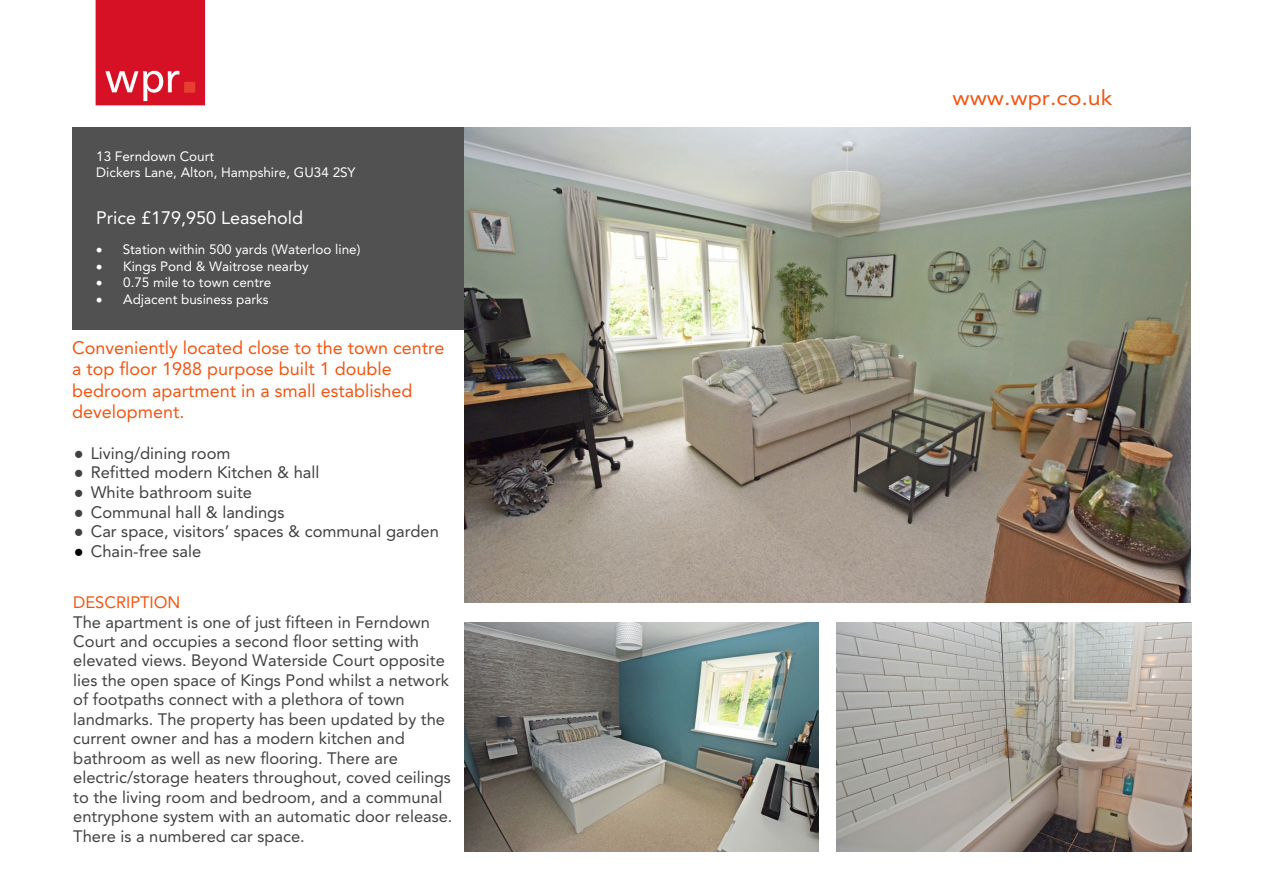
<style>
.page{position:relative;width:1263px;height:893px;background:#fff}
.page>*{position:absolute;margin:0;border:0;box-sizing:border-box;transform-origin:0 0}
.t1{font:21px "Avenir LT Std";color:#f25513;scale:1.11 1}
.t2{font:18px/21.1px "Avenir LT Std";color:#f25513}
.t3{font:18px "Avenir LT Std";color:#fff}
.t4{font:16.5px/19.5px "Avenir LT Std";color:#424242}
.t5{font:16.5px "Avenir LT Std";color:#404040}
.t6{font:16.5px "Avenir LT Std";color:#f25513}
.t7{font:13.5px/17px "Avenir LT Std";color:#fff}
.s1{font-family:"Times New Roman"}
.s2{font-family:"Times New Roman";color:#000}
</style>
<div class="page">
<img style="left:96px;top:0;width:109px;height:105px">
<div style="left:72px;top:127px;width:392px;height:203px;background:#515151"></div>
<img style="left:465px;top:128px;width:725px;height:475px">
<img style="left:465px;top:622px;width:354px;height:230px">
<img style="left:837px;top:622px;width:354px;height:230px">
<p class="t7" style="left:96px;top:149px;width:261px;line-height:15.9px">13 Ferndown Court<br>Dickers Lane, Alton, Hampshire, GU34 2SY</p>
<p class="t3" style="left:96px;top:211px;width:208px">Price £179,950 Leasehold</p>
<p class="t7" style="left:123px;top:242px;width:239px">Station within 500 yards (Waterloo line)<br>Kings Pond &amp; Waitrose nearby<br>0.75 mile to town centre<br>Adjacent business parks</p>
<p class="t2" style="left:72px;top:339px;width:374px">Conveniently located close to the town centre a top floor 1988 purpose built 1 double bedroom apartment in a small established development.</p>
<p class="t5" style="left:74px;top:446px;width:158px"><span class="s1">●</span> Living/dining room</p>
<p class="t5" style="left:74px;top:466px;width:247px"><span class="s1">●</span> Refitted modern Kitchen &amp; hall</p>
<p class="t5" style="left:74px;top:485px;width:180px"><span class="s1">●</span> White bathroom suite</p>
<p class="t5" style="left:74px;top:505px;width:212px"><span class="s1">●</span> Communal hall &amp; landings</p>
<p class="t5" style="left:74px;top:525px;width:367px"><span class="s1">●</span> Car space, visitors’ spaces &amp; communal garden</p>
<p class="t5" style="left:74px;top:544px;width:129px"><span class="s2">●</span> Chain-free sale</p>
<p class="t6" style="left:73px;top:596px;width:109px">DESCRIPTION</p>
<p class="t4" style="left:73px;top:614px;width:381px">The apartment is one of just fifteen in Ferndown Court and occupies a second floor setting with elevated views. Beyond Waterside Court opposite lies the open space of Kings Pond whilst a network of footpaths connect with a plethora of town landmarks. The property has been updated by the current owner and has a modern kitchen and bathroom as well as new flooring. There are electric/storage heaters throughout, coved ceilings to the living room and bedroom, and a communal entryphone system with an automatic door release.<br>There is a numbered car space.</p>
<p class="t1" style="left:952px;top:89px;width:146px">www.wpr.co.uk</p>
</div>
